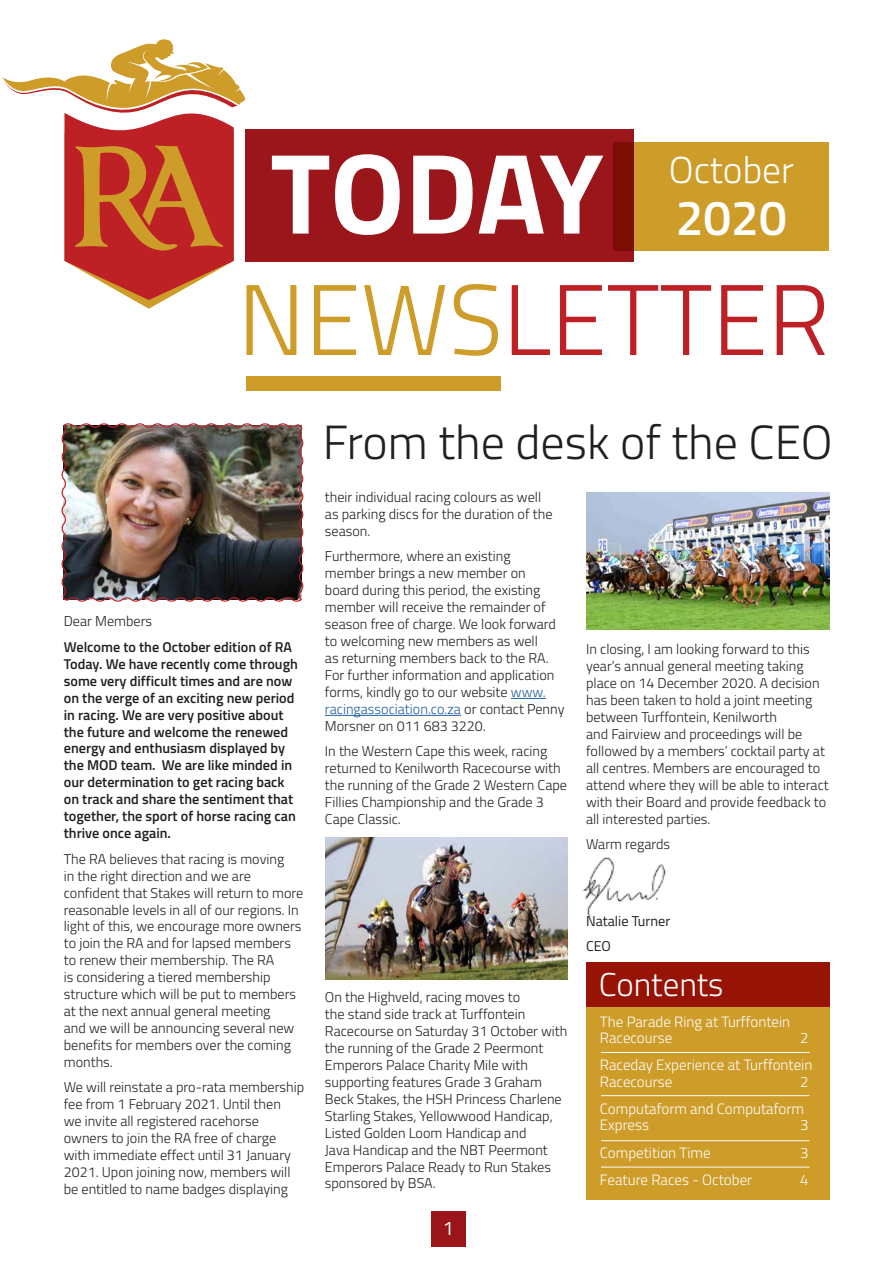
<style>
.page{position:relative;width:893px;height:1263px;background:#fff}
.page>*{position:absolute;margin:0;border:0;box-sizing:border-box;transform-origin:0 0}
.t1{font:700 114.6px "Titillium";letter-spacing:-.01em;color:#fff}
.t2{font:300 100.5px "Titillium";color:#bd2025}
.t3{font:600 49.5px "Titillium";color:#fff}
.t4{font:300 48px "Titillium";color:#231f20}
.t5{font:300 37.5px "Titillium";color:#fff}
.t6{font:300 33px "Titillium";color:#fff}
.t7{font:19.5px "Titillium";color:#fff}
.t8{font:300 15px/27.2px "Titillium";color:#fff;text-align:right}
.t9{font:300 14.25px/17px "Titillium";color:#231f20}
.t10{font:600 14.25px/17px "Titillium";color:#231f20}
.t11{font:14.25px/25.5px "Titillium";color:#231f20}
.s1{color:#cd9c29}
.s2{color:#215e9e}
</style>
<div class="page">
<div style="left:245px;top:129px;width:389px;height:132px;background:#9a161a"></div>
<div style="left:246px;top:376px;width:255px;height:15px;background:#cd9c29"></div>
<div style="left:613px;top:142px;width:216px;height:109px;background:#cd9c29"></div>
<hr style="left:511px;top:698px;width:35px;height:1px;background:#215e9e">
<hr style="left:325px;top:715px;width:136px;height:1px;background:#215e9e">
<svg style="left:2px;top:39px;width:243px;height:270px"></svg>
<div style="left:431px;top:1211px;width:35px;height:36px;background:#9a161a"></div>
<img style="left:61px;top:423px;width:243px;height:179px">
<svg style="left:586px;top:962px;width:243px;height:237px;background:#c28122"></svg>
<img style="left:325px;top:838px;width:243px;height:141px">
<img style="left:587px;top:492px;width:242px;height:137px">
<hr style="left:601px;top:1052px;width:208px;height:1px;background:#fff">
<hr style="left:601px;top:1095px;width:208px;height:1px;background:#fff">
<hr style="left:601px;top:1140px;width:208px;height:1px;background:#fff">
<hr style="left:601px;top:1167px;width:208px;height:1px;background:#fff">
<img style="left:582px;top:857px;width:84px;height:65px">
<h1 class="t1" style="left:270px;top:106px;width:335px">TODAY</h1>
<h3 class="t5" style="left:669px;top:143px;width:126px">October</h3>
<h3 class="t3" style="left:676px;top:180px;width:112px">2020</h3>
<h2 class="t2" style="left:238px;top:247px;width:593px"><span class="s1">NEWS</span>LETTER</h2>
<p class="t9" style="left:64px;top:612px;width:90px">Dear Members</p>
<p class="t10" style="left:64px;top:638px;width:236px">Welcome to the October edition of RA Today. We have recently come through some very difficult times and are now on the verge of an exciting new period in racing. We are very positive about the future and welcome the renewed energy and enthusiasm displayed by the MOD team. We are like minded in our determination to get racing back on track and share the sentiment that together, the sport of horse racing can thrive once again.</p>
<p class="t9" style="left:64px;top:849px;width:241px">The RA believes that racing is moving<br>in the right direction and we are confident that Stakes will return to more reasonable levels in all of our regions. In light of this, we encourage more owners to join the RA and for lapsed members to renew their membership. The RA<br>is considering a tiered membership structure which will be put to members at the next annual general meeting<br>and we will be announcing several new benefits for members over the coming months.</p>
<p class="t9" style="left:64px;top:1078px;width:242px">We will reinstate a pro-rata membership fee from 1 February 2021. Until then<br>we invite all registered racehorse owners to join the RA free of charge with immediate effect until 31 January 2021. Upon joining now, members will be entitled to name badges displaying</p>
<h3 class="t4" style="left:323px;top:408px;width:511px">From the desk of the CEO</h3>
<p class="t9" style="left:325px;top:488px;width:229px">their individual racing colours as well as parking discs for the duration of the season.</p>
<p class="t9" style="left:325px;top:547px;width:241px">Furthermore, where an existing member brings a new member on<br>board during this period, the existing member will receive the remainder of season free of charge. We look forward to welcoming new members as well<br>as returning members back to the RA.<br>For further information and application forms, kindly go to our website <span class="s2">www. racingassociation.co.za</span> or contact Penny Morsner on 011 683 3220.</p>
<p class="t9" style="left:325px;top:742px;width:244px">In the Western Cape this week, racing returned to Kenilworth Racecourse with the running of the Grade 2 Western Cape Fillies Championship and the Grade 3<br>Cape Classic.</p>
<p class="t9" style="left:586px;top:640px;width:244px">In closing, I am looking forward to this year’s annual general meeting taking place on 14 December 2020. A decision has been taken to hold a joint meeting between Turffontein, Kenilworth<br>and Fairview and proceedings will be followed by a members’ cocktail party at all centres. Members are encouraged to attend where they will be able to interact with their Board and provide feedback to all interested parties.</p>
<p class="t9" style="left:586px;top:835px;width:86px">Warm regards</p>
<p class="t9" style="left:325px;top:988px;width:244px">On the Highveld, racing moves to<br>the stand side track at Turffontein Racecourse on Saturday 31 October with the running of the Grade 2 Peermont Emperors Palace Charity Mile with supporting features Grade 3 Graham Beck Stakes, the HSH Princess Charlene Starling Stakes, Yellowwood Handicap, Listed Golden Loom Handicap and<br>Java Handicap and the NBT Peermont Emperors Palace Ready to Run Stakes sponsored by BSA.</p>
<h3 class="t7" style="left:443px;top:1213px;width:12px">1</h3>
<p class="t11" style="left:586px;top:907px;width:86px">Natalie Turner<br>CEO</p>
<h3 class="t6" style="left:599px;top:960px;width:126px">Contents</h3>
<p class="t8" style="left:600px;top:1012px;width:192px;line-height:16.5px;text-align:left">The Parade Ring at Turffontein<br>Racecourse</p>
<p class="t8" style="left:600px;top:1024px;width:214px">2<br>Raceday Experience at Turffontein</p>
<p class="t8" style="left:600px;top:1067px;width:74px">Racecourse</p>
<p class="t8" style="left:600px;top:1067px;width:210px">2<br>Computaform and Computaform</p>
<p class="t8" style="left:600px;top:1111px;width:51px">Express</p>
<p class="t8" style="left:800px;top:1111px;width:10px">3</p>
<p class="t8" style="left:600px;top:1138px;width:112px">Competition Time</p>
<p class="t8" style="left:800px;top:1138px;width:10px">3</p>
<p class="t8" style="left:600px;top:1165px;width:154px">Feature Races - October</p>
<p class="t8" style="left:800px;top:1165px;width:10px">4</p>
</div>
